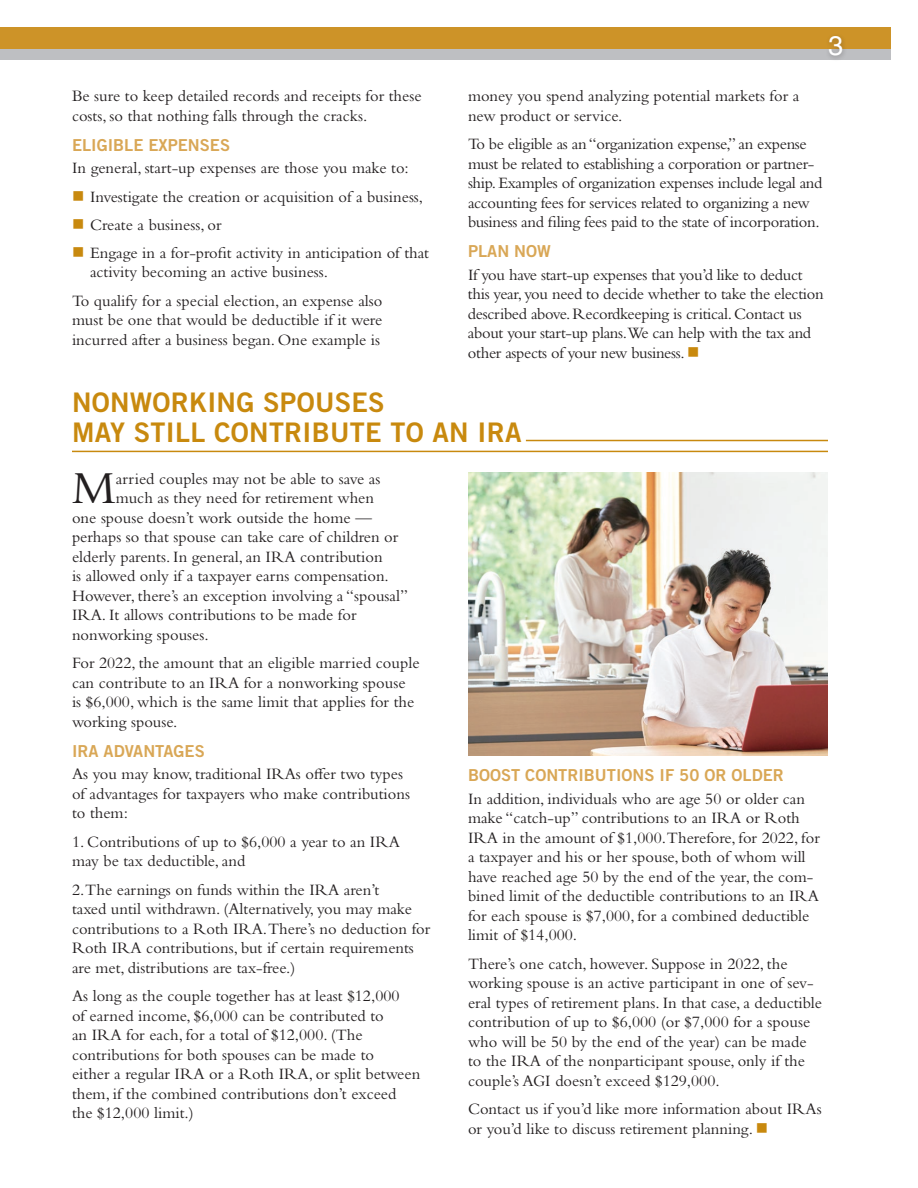
<style>
.page{position:relative;width:918px;height:1188px;background:#fff}
.page>*{position:absolute;margin:0;border:0;box-sizing:border-box;transform-origin:0 0}
.t1{font:47.85px "Bembo Std";color:#231f20}
.t2{font:27px/30px "Trade Gothic LT Std Bd 2";letter-spacing:.01em;color:#c8890e}
.t3{font:27px "Helvetica LT Std";color:#fff}
.t4{font:16.5px/19.5px "Bembo Std";color:#231f20}
.t5{font:16.5px/19.5px "Bembo Std";letter-spacing:-.02em;color:#231f20}
.t6{font:16.5px "Trade Gothic LT Std Bd 2";color:#d9a756}
.s1{color:#c8890e}
</style>
<div class="page">
<div style="left:0;top:44px;width:890px;height:16px;background:#bebfc2"></div>
<div style="left:0;top:27px;width:890px;height:22px;background:#cd9328"></div>
<div style="left:825px;top:32px;width:23px;height:30px;background:#231f20;opacity:.3"></div>
<hr style="left:526px;top:440px;width:302px;height:1px;background:#c8890e">
<hr style="left:72px;top:451px;width:756px;height:1px;background:#c8890e">
<img style="left:468px;top:472px;width:360px;height:284px">
<h2 class="t3" style="left:828px;top:30px;width:17px">3</h2>
<p class="t4" style="left:72px;top:86px;width:351px">Be sure to keep detailed records and receipts for these costs, so that nothing falls through the cracks.</p>
<p class="t6" style="left:72px;top:134px;width:160px">ELIGIBLE EXPENSES</p>
<p class="t4" style="left:72px;top:158px;width:338px">In general, start-up expenses are those you make to:</p>
<p class="t4" style="left:72px;top:186px;width:353px"><span class="s1">■</span> Investigate the creation or acquisition of a business,</p>
<p class="t4" style="left:72px;top:215px;width:151px"><span class="s1">■</span> Create a business, or</p>
<p class="t4" style="left:90px;top:243px;width:341px;text-indent:-18px"><span class="s1">■</span> Engage in a for-profit activity in anticipation of that activity becoming an active business.</p>
<p class="t4" style="left:72px;top:291px;width:312px;text-align:justify">To qualify for a special election, an expense also must be one that would be deductible if it were incurred after a business began. One example is</p>
<p class="t4" style="left:468px;top:86px;width:333px">money you spend analyzing potential markets for a new product or service.</p>
<p class="t5" style="left:468px;top:134px;width:356px">To be eligible as an “organization expense,” an expense must be related to establishing a corporation or partner&shy;ship. Examples of organization expenses include legal and accounting fees for services related to organizing a new business and filing fees paid to the state of incorporation.</p>
<p class="t6" style="left:468px;top:241px;width:84px">PLAN NOW</p>
<p class="t5" style="left:468px;top:264px;width:357px">If you have start-up expenses that you’d like to deduct this year, you need to decide whether to take the election described above. Recordkeeping is critical. Contact us about your start-up plans.We can help with the tax and other aspects of your new business. <span class="s1">■</span></p>
<h2 class="t2" style="left:72px;top:387px;width:451px">NONWORKING SPOUSES<br>MAY STILL CONTRIBUTE TO AN IRA</h2>
<h1 class="t1" style="left:72px;top:460px;width:45px">M</h1>
<p class="t4" style="left:116px;top:468px;width:266px">arried couples may not be able to save as</p>
<p class="t4" style="left:116px;top:488px;width:260px">much as they need for retirement when</p>
<p class="t4" style="left:72px;top:507px;width:301px">one spouse doesn’t work outside the home —</p>
<p class="t4" style="left:72px;top:527px;width:328px">perhaps so that spouse can take care of children or</p>
<p class="t4" style="left:72px;top:546px;width:312px">elderly parents. In general, an IRA contribution</p>
<p class="t4" style="left:72px;top:566px;width:318px">is allowed only if a taxpayer earns compensation.</p>
<p class="t4" style="left:72px;top:585px;width:337px">However, there’s an exception involving a “spousal”</p>
<p class="t4" style="left:72px;top:605px;width:286px">IRA. It allows contributions to be made for</p>
<p class="t4" style="left:72px;top:624px;width:138px">nonworking spouses.</p>
<p class="t4" style="left:72px;top:653px;width:349px">For 2022, the amount that an eligible married couple can contribute to an IRA for a nonworking spouse<br>is $6,000, which is the same limit that applies for the working spouse.</p>
<p class="t6" style="left:72px;top:740px;width:134px">IRA ADVANTAGES</p>
<p class="t4" style="left:72px;top:764px;width:340px">As you may know, traditional IRAs offer two types of advantages for taxpayers who make contributions to them:</p>
<p class="t4" style="left:72px;top:831px;width:329px">1. Contributions of up to $6,000 a year to an IRA may be tax deductible, and</p>
<p class="t4" style="left:72px;top:879px;width:360px">2.The earnings on funds within the IRA aren’t<br>taxed until withdrawn. (Alternatively, you may make contributions to a Roth IRA.There’s no deduction for Roth IRA contributions, but if certain requirements are met, distributions are tax-free.)</p>
<p class="t4" style="left:72px;top:986px;width:350px">As long as the couple together has at least $12,000<br>of earned income, $6,000 can be contributed to<br>an IRA for each, for a total of $12,000. (The contributions for both spouses can be made to<br>either a regular IRA or a Roth IRA, or split between them, if the combined contributions don’t exceed the $12,000 limit.)</p>
<p class="t6" style="left:468px;top:765px;width:317px">BOOST CONTRIBUTIONS IF 50 OR OLDER</p>
<p class="t4" style="left:468px;top:789px;width:353px">In addition, individuals who are age 50 or older can make “catch-up” contributions to an IRA or Roth IRA in the amount of $1,000.Therefore, for 2022, for a taxpayer and his or her spouse, both of whom will have reached age 50 by the end of the year, the com&shy;bined limit of the deductible contributions to an IRA for each spouse is $7,000, for a combined deductible limit of $14,000.</p>
<p class="t4" style="left:468px;top:954px;width:356px">There’s one catch, however. Suppose in 2022, the working spouse is an active participant in one of sev&shy;eral types of retirement plans. In that case, a deductible contribution of up to $6,000 (or $7,000 for a spouse who will be 50 by the end of the year) can be made to the IRA of the nonparticipant spouse, only if the couple’s AGI doesn’t exceed $129,000.</p>
<p class="t4" style="left:468px;top:1099px;width:355px">Contact us if you’d like more information about IRAs or you’d like to discuss retirement planning. <span class="s1">■</span></p>
</div>
